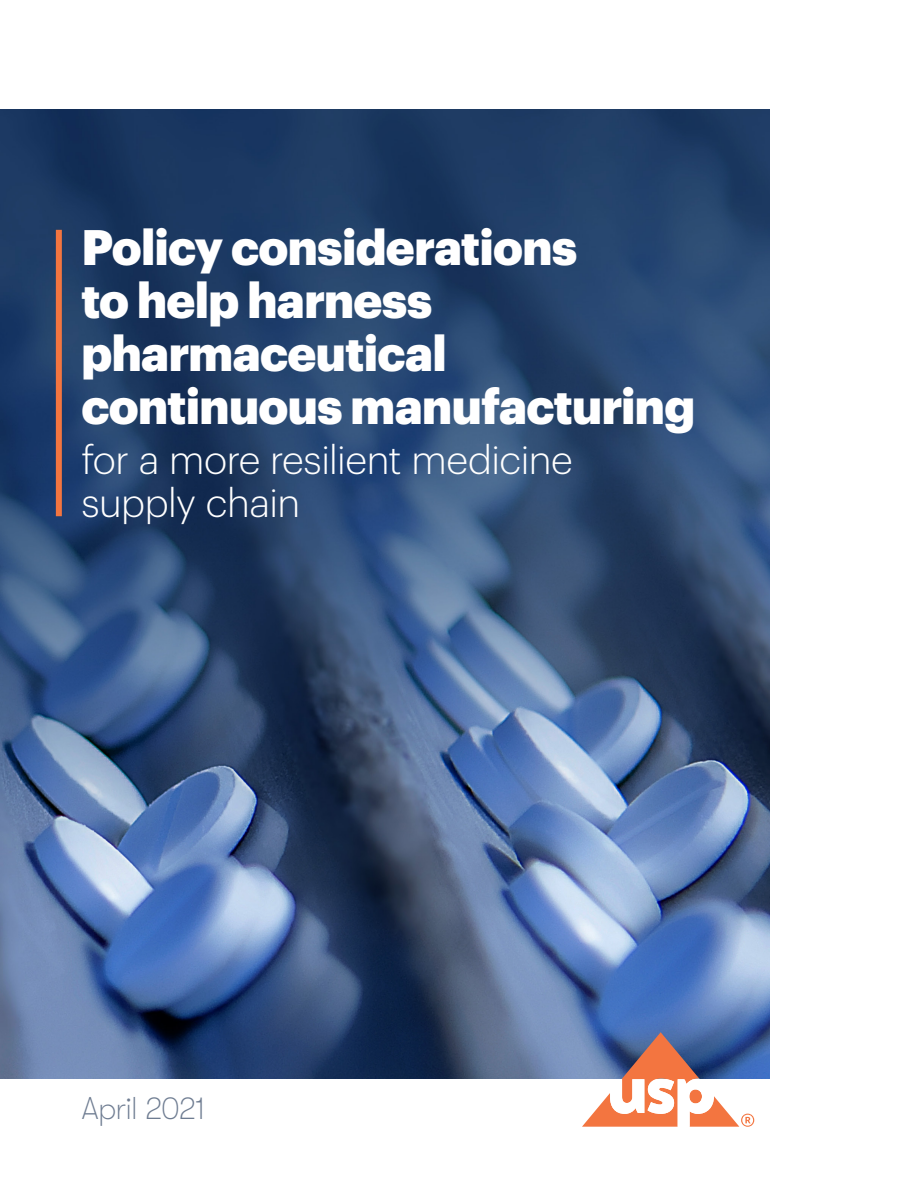
<style>
.page{position:relative;width:918px;height:1188px;background:#fff}
.page>*{position:absolute;margin:0;border:0;box-sizing:border-box;transform-origin:0 0}
.Job_Number{font:900 48.75px/52.9px "Graphik";letter-spacing:-.015em;color:#fff}
.Job_Number-2{font:300 39px/43.2px "Graphik";letter-spacing:-.01em;color:#fff}
.Job_Number-3{font:100 31.5px "GT Walsheim";letter-spacing:-.025em;color:#6e7c91}
</style>
<div class="page">
<img style="left:0;top:109px;width:770px;height:970px">
<svg style="left:582px;top:1032px;width:172px;height:95px"></svg>
<div style="left:56px;top:230px;width:6px;height:286px;background:#f37540"></div>
<p class="Job_Number" style="left:81px;top:216px;width:615px">Policy considerations<br>to help harness pharmaceutical continuous manufacturing</p>
<p class="Job_Number-2" style="left:81px;top:436px;width:493px">for a more resilient medicine supply chain</p>
<p class="Job_Number-3" style="left:81px;top:1091px;width:126px">April 2021</p>
</div>
